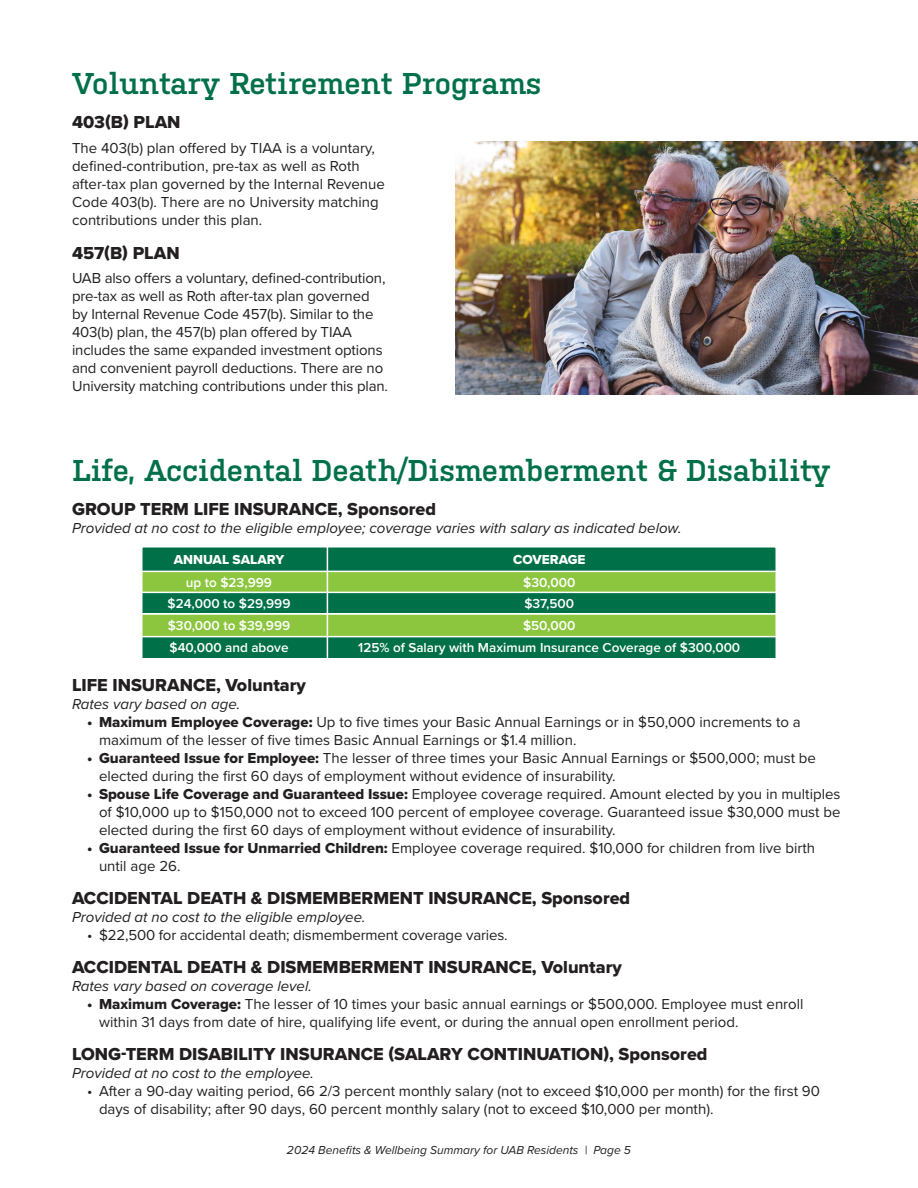
<style>
.page{position:relative;width:918px;height:1188px;background:#fff}
.page>*{position:absolute;margin:0;border:0;box-sizing:border-box;transform-origin:0 0}
.t1{font:600 30px "Kulturista";color:#007049}
.t2{font:18px "Proxima Nova Extrabld";color:#231f20}
.t3{font:15px/18px "Proxima Nova";color:#231f20}
.t4{font:italic 15px "Proxima Nova";color:#231f20}
.t5{font:600 13.5px "Proxima Nova";color:#fff}
.t6{font:13.5px "Proxima Nova Extrabld";color:#fff}
.t7{font:italic 12px "Proxima Nova";color:#231f20}
.s1{font-family:"Proxima Nova Extrabld"}
</style>
<div class="page">
<img style="left:456px;top:141px;width:462px;height:254px">
<div style="left:142px;top:547px;width:634px;height:24px;background:#007049"></div>
<div style="left:142px;top:572px;width:634px;height:21px;background:#8bc63e"></div>
<div style="left:142px;top:592px;width:634px;height:21px;background:#007049"></div>
<div style="left:142px;top:614px;width:634px;height:23px;background:#8bc63e"></div>
<div style="left:142px;top:637px;width:634px;height:21px;background:#007049"></div>
<hr style="left:142px;top:592px;width:634px;height:1px;background:#fff">
<hr style="left:142px;top:613px;width:634px;height:2px;background:#fff">
<hr style="left:142px;top:636px;width:634px;height:1px;background:#fff">
<hr style="left:327px;top:546px;width:1px;height:114px;background:#fff">
<div style="left:140px;top:545px;width:638px;height:117px;border:3px solid #fff"></div>
<p class="t1" style="left:72px;top:66px;width:471px">Voluntary Retirement Programs</p>
<p class="t2" style="left:72px;top:109px;width:110px">403(B) PLAN</p>
<p class="t3" style="left:72px;top:138px;width:314px">The 403(b) plan offered by TIAA is a voluntary, defined-contribution, pre-tax as well as Roth after-tax plan governed by the Internal Revenue Code 403(b). There are no University matching contributions under this plan.</p>
<p class="t2" style="left:72px;top:239px;width:109px">457(B) PLAN</p>
<p class="t3" style="left:72px;top:269px;width:318px">UAB also offers a voluntary, defined-contribution, pre-tax as well as Roth after-tax plan governed by Internal Revenue Code 457(b). Similar to the 403(b) plan, the 457(b) plan offered by TIAA includes the same expanded investment options and convenient payroll deductions. There are no University matching contributions under this plan.</p>
<p class="t1" style="left:72px;top:453px;width:760px">Life, Accidental Death/Dismemberment &amp; Disability</p>
<p class="t2" style="left:72px;top:496px;width:366px">GROUP TERM LIFE INSURANCE, Sponsored</p>
<p class="t4" style="left:72px;top:517px;width:611px">Provided at no cost to the eligible employee; coverage varies with salary as indicated below.</p>
<p class="t6" style="left:174px;top:549px;width:112px">ANNUAL SALARY</p>
<p class="t5" style="left:186px;top:572px;width:88px">up to $23,999</p>
<p class="t5" style="left:168px;top:594px;width:124px">$24,000 to $29,999</p>
<p class="t5" style="left:168px;top:615px;width:124px">$30,000 to $39,999</p>
<p class="t5" style="left:170px;top:637px;width:121px">$40,000 and above</p>
<p class="t6" style="left:513px;top:549px;width:74px">COVERAGE</p>
<p class="t5" style="left:523px;top:572px;width:54px">$30,000</p>
<p class="t5" style="left:524px;top:594px;width:51px">$37,500</p>
<p class="t5" style="left:523px;top:615px;width:54px">$50,000</p>
<p class="t5" style="left:358px;top:637px;width:384px">125% of Salary with Maximum Insurance Coverage of $300,000</p>
<p class="t2" style="left:72px;top:672px;width:236px">LIFE INSURANCE, Voluntary</p>
<p class="t4" style="left:72px;top:693px;width:170px">Rates vary based on age.</p>
<p class="t3" style="left:99px;top:713px;width:703px;text-indent:-12px"><span class="s1">• Maximum Employee Coverage:</span> Up to five times your Basic Annual Earnings or in $50,000 increments to a maximum of the lesser of five times Basic Annual Earnings or $1.4 million.</p>
<p class="t3" style="left:99px;top:749px;width:719px;text-indent:-12px"><span class="s1">• Guaranteed Issue for Employee:</span> The lesser of three times your Basic Annual Earnings or $500,000; must be elected during the first 60 days of employment without evidence of insurability.</p>
<p class="t3" style="left:99px;top:785px;width:743px;text-align:justify;text-indent:-12px"><span class="s1">• Spouse Life Coverage and Guaranteed Issue:</span> Employee coverage required. Amount elected by you in multiples of $10,000 up to $150,000 not to exceed 100 percent of employee coverage. Guaranteed issue $30,000 must be elected during the first 60 days of employment without evidence of insurability.</p>
<p class="t3" style="left:99px;top:839px;width:718px;text-indent:-12px"><span class="s1">• Guaranteed Issue for Unmarried Children:</span> Employee coverage required. $10,000 for children from live birth until age 26.</p>
<p class="t2" style="left:72px;top:885px;width:560px">ACCIDENTAL DEATH &amp; DISMEMBERMENT INSURANCE, Sponsored</p>
<p class="t4" style="left:72px;top:906px;width:295px">Provided at no cost to the eligible employee.</p>
<p class="t3" style="left:87px;top:925px;width:422px">• $22,500 for accidental death; dismemberment coverage varies.</p>
<p class="t2" style="left:72px;top:954px;width:551px">ACCIDENTAL DEATH &amp; DISMEMBERMENT INSURANCE, Voluntary</p>
<p class="t4" style="left:72px;top:975px;width:241px">Rates vary based on coverage level.</p>
<p class="t3" style="left:99px;top:994px;width:706px;text-indent:-12px"><span class="s1">• Maximum Coverage:</span> The lesser of 10 times your basic annual earnings or $500,000. Employee must enroll within 31 days from date of hire, qualifying life event, or during the annual open enrollment period.</p>
<p class="t2" style="left:72px;top:1041px;width:637px">LONG-TERM DISABILITY INSURANCE (SALARY CONTINUATION), Sponsored</p>
<p class="t4" style="left:72px;top:1062px;width:244px">Provided at no cost to the employee.</p>
<p class="t3" style="left:99px;top:1081px;width:723px;text-indent:-12px">• After a 90-day waiting period, 66 2/3 percent monthly salary (not to exceed $10,000 per month) for the first 90 days of disability; after 90 days, 60 percent monthly salary (not to exceed $10,000 per month).</p>
<p class="t7" style="left:287px;top:1141px;width:346px">2024 Benefits &amp; Wellbeing Summary for UAB Residents | Page 5</p>
</div>
